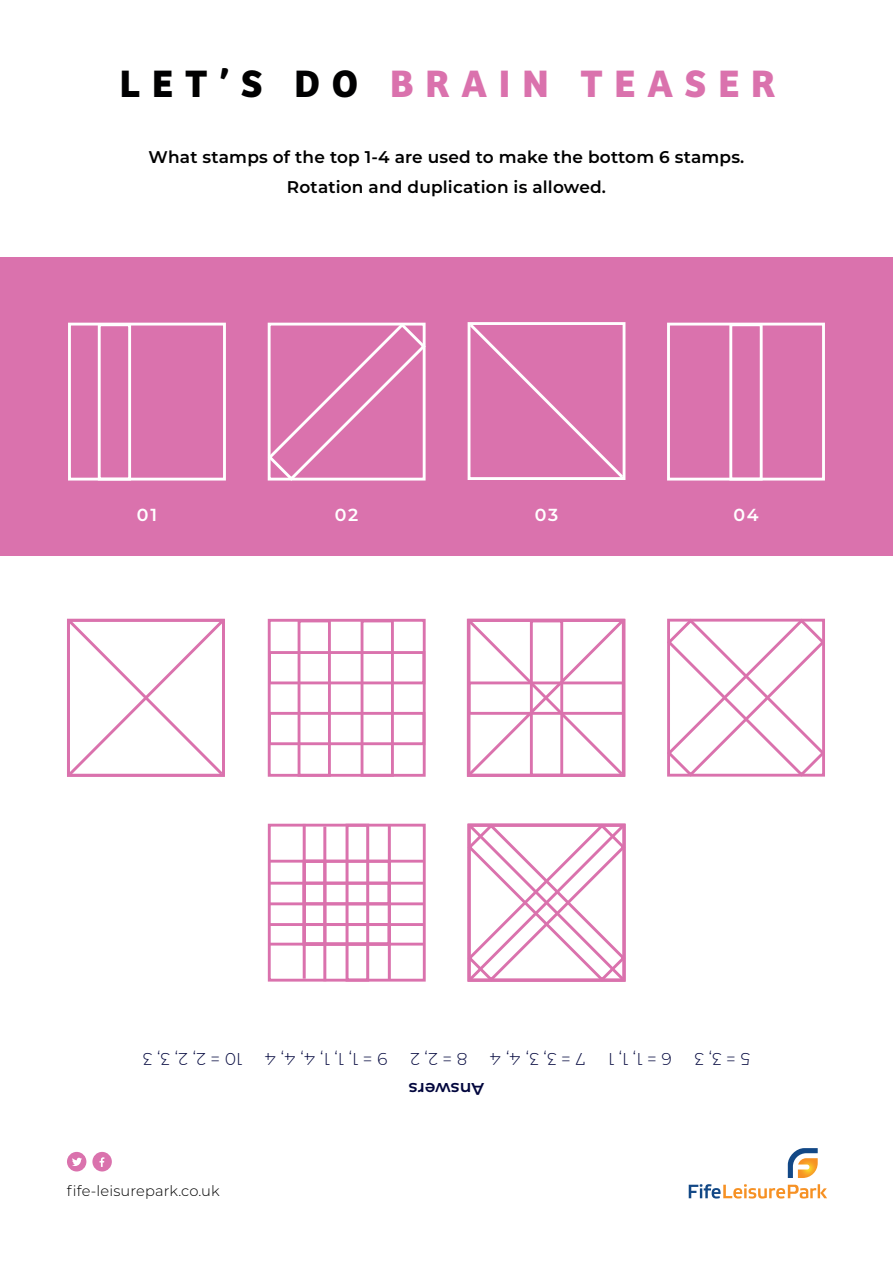
<style>
.page{position:relative;width:893px;height:1263px;background:#fff}
.page>*{position:absolute;margin:0;border:0;box-sizing:border-box;transform-origin:0 0}
.t1{font:700 39.6px "Bree";letter-spacing:.3em;color:#da72ad}
.t2{font:600 17.4px "Montserrat";letter-spacing:.095em;color:#fff}
.t3{font:600 16.95px/30px "Montserrat";letter-spacing:.01em;color:#000001;text-align:center}
.t4{font:300 16.95px "Montserrat";color:#02063d}
.t5{font:600 16.95px "Montserrat";letter-spacing:.01em;color:#02063d}
.t6{font:300 14.7px "Montserrat";letter-spacing:.01em;color:#000001}
.s1{color:#000001}
</style>
<div class="page">
<div style="left:0;top:257px;width:893px;height:299px;background:#da72ad"></div>
<div style="left:68px;top:323px;width:158px;height:157px;border:3px solid #fff"></div>
<div style="left:667px;top:323px;width:158px;height:157px;border:3px solid #fff"></div>
<div style="left:98px;top:323px;width:33px;height:157px;border:3px solid #fff"></div>
<div style="left:268px;top:619px;width:158px;height:158px;border:3px solid #da72ad"></div>
<div style="left:298px;top:619px;width:33px;height:158px;border:3px solid #da72ad"></div>
<div style="left:361px;top:619px;width:33px;height:158px;border:3px solid #da72ad"></div>
<div style="left:268px;top:651px;width:157px;height:33px;border:3px solid #da72ad"></div>
<div style="left:268px;top:712px;width:157px;height:33px;border:3px solid #da72ad"></div>
<div style="left:729px;top:323px;width:34px;height:157px;border:3px solid #fff"></div>
<svg style="left:267px;top:322px;width:159px;height:159px"></svg>
<svg style="left:667px;top:618px;width:158px;height:159px"></svg>
<svg style="left:67px;top:618px;width:158px;height:159px"></svg>
<svg style="left:467px;top:823px;width:159px;height:159px"></svg>
<svg style="left:466px;top:618px;width:160px;height:159px"></svg>
<svg style="left:467px;top:322px;width:159px;height:158px"></svg>
<div style="left:346px;top:824px;width:23px;height:157px;border:3px solid #da72ad"></div>
<div style="left:303px;top:882px;width:88px;height:23px;border:3px solid #da72ad"></div>
<div style="left:303px;top:923px;width:88px;height:22px;border:3px solid #da72ad"></div>
<div style="left:268px;top:824px;width:158px;height:157px;border:3px solid #da72ad"></div>
<hr style="left:388px;top:825px;width:3px;height:155px;background:#da72ad">
<hr style="left:323px;top:826px;width:3px;height:155px;background:#da72ad">
<hr style="left:303px;top:824px;width:3px;height:155px;background:#da72ad">
<hr style="left:269px;top:860px;width:155px;height:3px;background:#da72ad">
<hr style="left:269px;top:882px;width:155px;height:3px;background:#da72ad">
<hr style="left:269px;top:902px;width:155px;height:3px;background:#da72ad">
<hr style="left:269px;top:923px;width:155px;height:3px;background:#da72ad">
<hr style="left:269px;top:943px;width:155px;height:2px;background:#da72ad">
<svg style="left:689px;top:1184px;width:138px;height:14px"></svg>
<svg style="left:788px;top:1148px;width:30px;height:30px"></svg>
<svg style="left:67px;top:1152px;width:19px;height:19px"></svg>
<svg style="left:92px;top:1152px;width:20px;height:19px"></svg>
<p class="t1" style="left:120px;top:59px;width:657px"><span class="s1">LET’S DO</span> BRAIN TEASER</p>
<p class="t3" style="left:149px;top:141px;width:597px">What stamps of the top 1-4 are used to make the bottom 6 stamps.<br>Rotation and duplication is allowed.</p>
<p class="t2" style="left:137px;top:503px;width:22px">01</p>
<p class="t2" style="left:335px;top:503px;width:25px">02</p>
<p class="t2" style="left:535px;top:503px;width:25px">03</p>
<p class="t2" style="left:733px;top:503px;width:27px">04</p>
<p class="t4" style="left:242px;top:1070px;width:101px;rotate:-180deg">10 = 2, 2, 3, 3</p>
<p class="t4" style="left:387px;top:1070px;width:124px;rotate:-180deg">9 = 1, 1, 1, 4, 4, 4</p>
<p class="t4" style="left:467px;top:1070px;width:59px;rotate:-180deg">8 = 2, 2</p>
<p class="t4" style="left:585px;top:1070px;width:97px;rotate:-180deg">7 = 3, 3, 4, 4</p>
<p class="t5" style="left:484px;top:1101px;width:77px;rotate:-180deg">Answers</p>
<p class="t4" style="left:672px;top:1070px;width:65px;rotate:-180deg">6 = 1, 1, 1</p>
<p class="t4" style="left:750px;top:1070px;width:57px;rotate:-180deg">5 = 3, 3</p>
<p class="t6" style="left:67px;top:1181px;width:154px">fife-leisurepark.co.uk</p>
</div>
